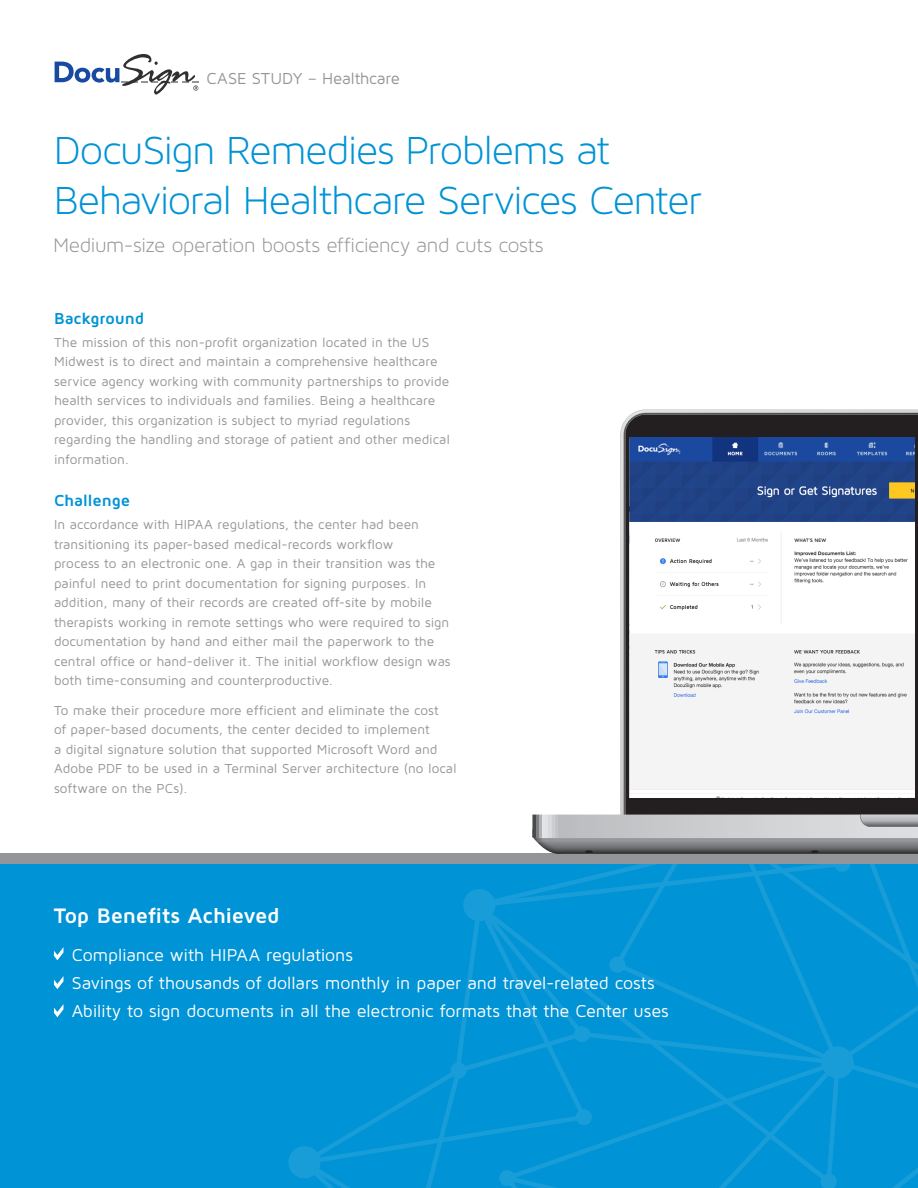
<style>
.page{position:relative;width:918px;height:1188px;background:#fff}
.page>*{position:absolute;margin:0;border:0;box-sizing:border-box;transform-origin:0 0}
.t1{font:42px/49.5px "Maven Pro Light 300";letter-spacing:-.03em;color:#0093d5}
.t2{font:700 21.75px "Maven Pro";letter-spacing:-.015em;color:#fff}
.t3{font:21px "Maven Pro Light 300";letter-spacing:-.015em;color:#939598}
.t4{font:17.85px/28.2px "Maven Pro";letter-spacing:-.015em;color:#fff}
.t5{font:16.5px "Maven Pro";letter-spacing:-.015em;color:#939598}
.t6{font:700 16.5px "Maven Pro";letter-spacing:-.005em;color:#0093d5}
.t7{font:13.5px/19.5px "Maven Pro";color:#939598}
</style>
<div class="page">
<div style="left:0;top:864px;width:918px;height:324px;background:#0093d5"></div>
<svg style="left:286px;top:853px;width:632px;height:335px"></svg>
<svg style="left:55px;top:54px;width:144px;height:41px"></svg>
<div style="left:0;top:854px;width:918px;height:10px;background:#939598"></div>
<svg style="left:620px;top:409px;width:298px;height:405px;background:#b3b4b6"></svg>
<svg style="left:625px;top:415px;width:293px;height:399px;background:#2d292a"></svg>
<img style="left:532px;top:838px;width:386px;height:16px">
<svg style="left:532px;top:814px;width:386px;height:24px;background:#c5c6c8"></svg>
<hr style="left:536px;top:841px;width:382px;height:1px;background:#a8a9ad">
<svg style="left:585px;top:850px;width:8px;height:3px"></svg>
<svg style="left:811px;top:850px;width:8px;height:3px"></svg>
<img style="left:900px;top:768px;width:18px;height:36px">
<svg style="left:54px;top:977px;width:9px;height:12px"></svg>
<svg style="left:54px;top:948px;width:9px;height:12px"></svg>
<svg style="left:54px;top:1005px;width:9px;height:12px"></svg>
<img style="left:630px;top:437px;width:285px;height:360px">
<p class="t5" style="left:207px;top:68px;width:195px">CASE STUDY – Healthcare</p>
<h1 class="t1" style="left:54px;top:125px;width:649px">DocuSign Remedies Problems at<br>Behavioral Healthcare Services Center</h1>
<h3 class="t3" style="left:53px;top:234px;width:492px">Medium-size operation boosts efficiency and cuts costs</h3>
<p class="t6" style="left:54px;top:308px;width:92px">Background</p>
<p class="t7" style="left:54px;top:332px;width:398px">The mission of this non-profit organization located in the US Midwest is to direct and maintain a comprehensive healthcare service agency working with community partnerships to provide health services to individuals and families. Being a healthcare provider, this organization is subject to myriad regulations regarding the handling and storage of patient and other medical information.</p>
<p class="t6" style="left:54px;top:490px;width:77px">Challenge</p>
<p class="t7" style="left:54px;top:514px;width:398px">In accordance with HIPAA regulations, the center had been transitioning its paper-based medical-records workflow<br>process to an electronic one. A gap in their transition was the painful need to print documentation for signing purposes. In addition, many of their records are created off-site by mobile therapists working in remote settings who were required to sign documentation by hand and either mail the paperwork to the central office or hand-deliver it. The initial workflow design was both time-consuming and counterproductive.</p>
<p class="t7" style="left:54px;top:700px;width:404px">To make their procedure more efficient and eliminate the cost<br>of paper-based documents, the center decided to implement<br>a digital signature solution that supported Microsoft Word and Adobe PDF to be used in a Terminal Server architecture (no local software on the PCs).</p>
<h2 class="t2" style="left:54px;top:902px;width:227px">Top Benefits Achieved</h2>
<h3 class="t4" style="left:72px;top:940px;width:598px">Compliance with HIPAA regulations<br>Savings of thousands of dollars monthly in paper and travel-related costs<br>Ability to sign documents in all the electronic formats that the Center uses</h3>
</div>
